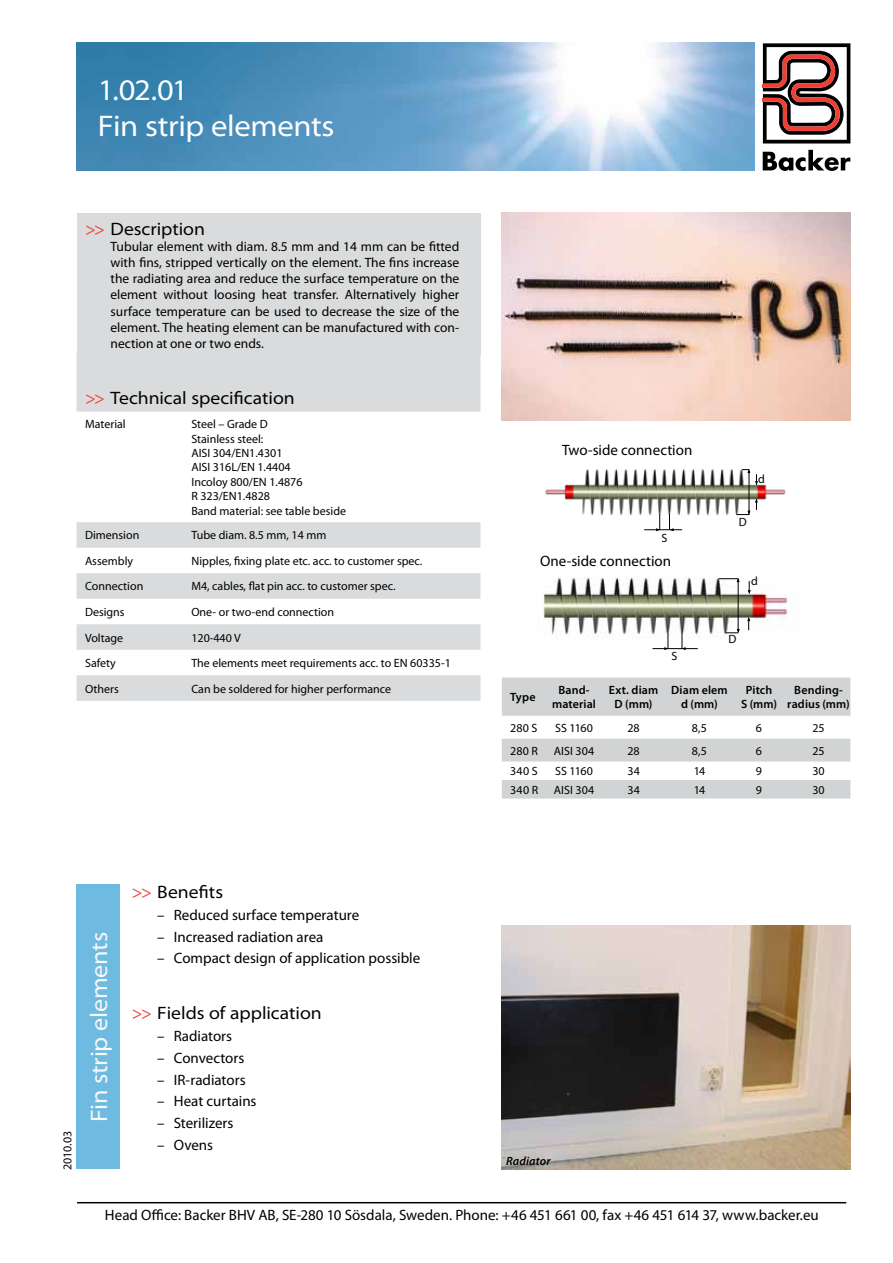
<style>
.page{position:relative;width:893px;height:1263px;background:#fff}
.page>*{position:absolute;margin:0;border:0;box-sizing:border-box;transform-origin:0 0}
.t1{font:semi-expanded 30px/36px "Myriad Pro";letter-spacing:-.015em;color:#fff}
.t2{font:semi-expanded 24px "Myriad Pro";letter-spacing:-.01em;color:#f8f9f9}
.t3{font:semi-expanded 18px "Myriad Pro";color:#000}
.t4{font:15px "Myriad Pro";color:#000}
.t5{font:13.5px/16.2px "Myriad Pro";color:#000;text-align:justify}
.t6{font:12px/14.4px "Myriad Pro";color:#000}
.t7{font:600 12px/14.4px "Myriad Pro";letter-spacing:.01em;color:#000;text-align:center}
.t8{font:italic 600 12px "Myriad Pro";letter-spacing:.015em;color:#000}
.s1{color:#ef4135}
</style>
<div class="page">
<hr style="left:77px;top:1202px;width:769px;height:1px;background:#000">
<img style="left:77px;top:43px;width:677px;height:127px">
<svg style="left:763px;top:150px;width:87px;height:21px"></svg>
<svg style="left:763px;top:43px;width:87px;height:100px"></svg>
<svg style="left:77px;top:355px;width:403px;height:346px"></svg>
<div style="left:77px;top:213px;width:403px;height:142px;background:#dadbdc"></div>
<svg style="left:502px;top:677px;width:348px;height:121px"></svg>
<img style="left:502px;top:213px;width:348px;height:208px">
<div style="left:77px;top:884px;width:43px;height:285px;background:#6ebae0"></div>
<img style="left:545px;top:469px;width:241px;height:61px">
<hr style="left:749px;top:471px;width:1px;height:43px;background:#000">
<hr style="left:644px;top:529px;width:38px;height:1px;background:#000">
<svg style="left:669px;top:514px;width:5px;height:18px"></svg>
<svg style="left:656px;top:514px;width:4px;height:18px"></svg>
<svg style="left:742px;top:469px;width:17px;height:16px"></svg>
<svg style="left:736px;top:499px;width:23px;height:16px"></svg>
<img style="left:542px;top:577px;width:249px;height:73px">
<hr style="left:738px;top:580px;width:1px;height:51px;background:#000">
<hr style="left:652px;top:648px;width:46px;height:1px;background:#000">
<svg style="left:682px;top:633px;width:4px;height:17px"></svg>
<svg style="left:664px;top:633px;width:5px;height:17px"></svg>
<svg style="left:746px;top:617px;width:5px;height:13px"></svg>
<svg style="left:719px;top:578px;width:21px;height:5px"></svg>
<svg style="left:747px;top:581px;width:4px;height:13px"></svg>
<svg style="left:725px;top:628px;width:15px;height:5px"></svg>
<img style="left:502px;top:926px;width:348px;height:243px">
<h1 class="t1" style="left:98px;top:72px;width:238px">1.02.01<br>Fin strip elements</h1>
<h3 class="t3" style="left:85px;top:219px;width:122px"><span class="s1">&gt;&gt;</span> Description</h3>
<p class="t5" style="left:111px;top:238px;width:350px">Tubular element with diam. 8.5 mm and 14 mm can be fitted with fins, stripped vertically on the element. The fins increase the radiating area and reduce the surface temperature on the element without loosing heat transfer. Alternatively higher surface temperature can be used to decrease the size of the element. The heating element can be manufactured with con&shy;nection at one or two ends.</p>
<h3 class="t3" style="left:85px;top:387px;width:211px"><span class="s1">&gt;&gt;</span> Technical specification</h3>
<p class="t6" style="left:85px;top:417px;width:42px">Material</p>
<p class="t6" style="left:191px;top:417px;width:156px">Steel – Grade D<br>Stainless steel:<br>AISI 304/EN1.4301<br>AISI 316L/EN 1.4404<br>Incoloy 800/EN 1.4876<br>R 323/EN1.4828<br>Band material: see table beside</p>
<p class="t6" style="left:85px;top:528px;width:56px">Dimension</p>
<p class="t6" style="left:191px;top:528px;width:137px">Tube diam. 8.5 mm, 14 mm</p>
<p class="t6" style="left:85px;top:553px;width:50px">Assembly</p>
<p class="t6" style="left:191px;top:553px;width:233px">Nipples, fixing plate etc. acc. to customer spec.</p>
<p class="t6" style="left:85px;top:579px;width:60px">Connection</p>
<p class="t6" style="left:191px;top:579px;width:206px">M4, cables, flat pin acc. to customer spec.</p>
<p class="t6" style="left:85px;top:605px;width:41px">Designs</p>
<p class="t6" style="left:191px;top:605px;width:144px">One- or two-end connection</p>
<p class="t6" style="left:85px;top:630px;width:40px">Voltage</p>
<p class="t6" style="left:191px;top:630px;width:51px">120-440 V</p>
<p class="t6" style="left:85px;top:656px;width:32px">Safety</p>
<p class="t6" style="left:191px;top:656px;width:261px">The elements meet requirements acc. to EN 60335-1</p>
<p class="t6" style="left:85px;top:681px;width:35px">Others</p>
<p class="t6" style="left:191px;top:681px;width:201px">Can be soldered for higher performance</p>
<p class="t4" style="left:562px;top:441px;width:132px">Two-side connection</p>
<p class="t6" style="left:662px;top:530px;width:7px">S</p>
<p class="t4" style="left:540px;top:552px;width:133px">One-side connection</p>
<p class="t6" style="left:672px;top:649px;width:7px">S</p>
<p class="t6" style="left:758px;top:471px;width:8px">d</p>
<p class="t6" style="left:739px;top:514px;width:9px">D</p>
<p class="t6" style="left:751px;top:574px;width:8px">d</p>
<p class="t6" style="left:728px;top:632px;width:9px">D</p>
<p class="t7" style="left:510px;top:690px;width:27px">Type</p>
<p class="t7" style="left:552px;top:682px;width:45px">Band&shy;material</p>
<p class="t7" style="left:609px;top:682px;width:51px">Ext. diam<br>D (mm)</p>
<p class="t7" style="left:671px;top:682px;width:58px">Diam elem d (mm)</p>
<p class="t7" style="left:741px;top:682px;width:37px">Pitch<br>S (mm)</p>
<p class="t7" style="left:787px;top:682px;width:64px">Bending&shy;radius (mm)</p>
<p class="t6" style="left:510px;top:720px;width:29px">280 S</p>
<p class="t6" style="left:555px;top:720px;width:39px">SS 1160</p>
<p class="t6" style="left:627px;top:720px;width:14px">28</p>
<p class="t6" style="left:692px;top:720px;width:17px">8,5</p>
<p class="t6" style="left:756px;top:720px;width:8px">6</p>
<p class="t6" style="left:812px;top:720px;width:14px">25</p>
<p class="t6" style="left:510px;top:743px;width:29px">280 R</p>
<p class="t6" style="left:554px;top:743px;width:42px">AISI 304</p>
<p class="t6" style="left:627px;top:743px;width:14px">28</p>
<p class="t6" style="left:692px;top:743px;width:17px">8,5</p>
<p class="t6" style="left:756px;top:743px;width:8px">6</p>
<p class="t6" style="left:812px;top:743px;width:14px">25</p>
<p class="t6" style="left:510px;top:764px;width:29px">340 S</p>
<p class="t6" style="left:555px;top:764px;width:39px">SS 1160</p>
<p class="t6" style="left:627px;top:764px;width:14px">34</p>
<p class="t6" style="left:694px;top:764px;width:13px">14</p>
<p class="t6" style="left:756px;top:764px;width:8px">9</p>
<p class="t6" style="left:812px;top:764px;width:14px">30</p>
<p class="t6" style="left:510px;top:782px;width:29px">340 R</p>
<p class="t6" style="left:554px;top:782px;width:42px">AISI 304</p>
<p class="t6" style="left:627px;top:782px;width:14px">34</p>
<p class="t6" style="left:694px;top:782px;width:13px">14</p>
<p class="t6" style="left:756px;top:782px;width:8px">9</p>
<p class="t6" style="left:812px;top:782px;width:14px">30</p>
<p class="t6" style="left:60px;top:1170px;width:40px;rotate:-90deg">2010.03</p>
<h2 class="t2" style="left:86px;top:1122px;width:191px;rotate:-90deg">Fin strip elements</h2>
<h3 class="t3" style="left:132px;top:882px;width:93px"><span class="s1">&gt;&gt;</span> Benefits</h3>
<p class="t4" style="left:157px;top:905px;width:203px">– Reduced surface temperature</p>
<p class="t4" style="left:157px;top:927px;width:168px">– Increased radiation area</p>
<p class="t4" style="left:157px;top:949px;width:265px">– Compact design of application possible</p>
<h3 class="t3" style="left:132px;top:1003px;width:191px"><span class="s1">&gt;&gt;</span> Fields of application</h3>
<p class="t4" style="left:157px;top:1027px;width:76px">– Radiators</p>
<p class="t4" style="left:157px;top:1048px;width:89px">– Convectors</p>
<p class="t4" style="left:157px;top:1070px;width:90px">– IR-radiators</p>
<p class="t4" style="left:157px;top:1092px;width:101px">– Heat curtains</p>
<p class="t4" style="left:157px;top:1114px;width:78px">– Sterilizers</p>
<p class="t4" style="left:157px;top:1135px;width:57px">– Ovens</p>
<p class="t8" style="left:506px;top:1153px;width:46px">Radiator</p>
<p class="t4" style="left:105px;top:1206px;width:715px">Head Office: Backer BHV AB, SE-280 10 Sösdala, Sweden. Phone: +46 451 661 00, fax +46 451 614 37, www.backer.eu</p>
</div>
